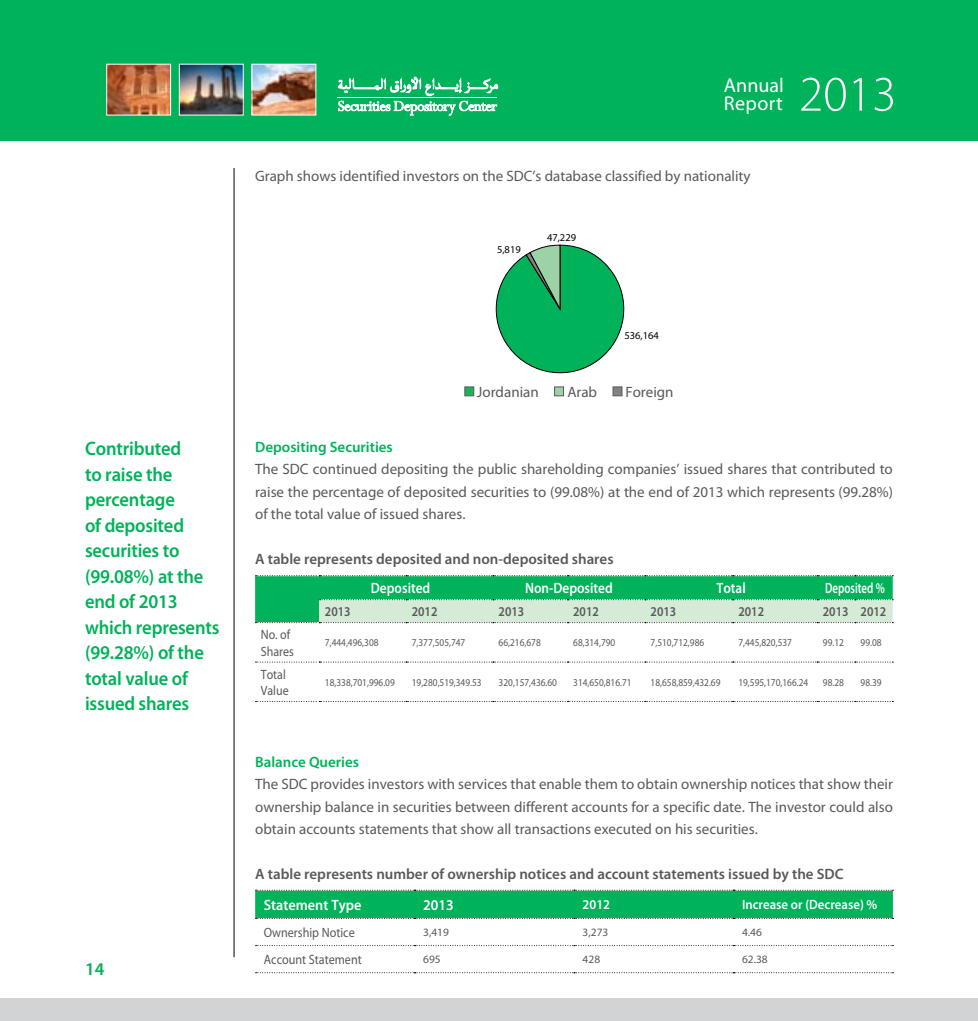
<style>
.page{position:relative;width:978px;height:1021px;background:#fff}
.page>*{position:absolute;margin:0;border:0;box-sizing:border-box;transform-origin:0 0}
.t1{font:20.1px/18.3px "Myriad Pro";letter-spacing:.01em;color:#fff}
.t2{font:600 19.5px/25.5px "Myriad Pro";letter-spacing:-.01em;color:#00b25a;scale:.95 1}
.t3{font:600 18px "Myriad Pro";color:#00b25a}
.t4{font:15px/22.5px "Myriad Pro";color:#58595b;text-align:justify}
.t5{font:600 15px "Myriad Pro";color:#58595b}
.t6{font:600 15px "Myriad Pro";color:#00b25a}
.t7{font:600 15px "Myriad Pro";color:#fff;scale:.89 1}
.t8{font:600 15px "Myriad Pro";color:#fff;scale:.95 1}
.t9{font:15px "A Xt Manal";color:#000}
.t10{font:600 15px "Myriad Pro";color:#fff;scale:.72 1}
.t11{font:600 13.5px "Myriad Pro";color:#58595b;scale:.89 1}
.t12{font:13.5px "Myriad Pro";color:#58595b;scale:.9 1}
.t13{font:600 13.5px "Myriad Pro";color:#fff;scale:.95 1}
.t14{font:13.5px/16.5px "Myriad Pro";color:#58595b;scale:.89 1}
.t15{font:11.25px "Myriad Pro";color:#58595b}
.t16{font:10.5px "Myriad Pro";color:#58595b;scale:.89 1}
.t17{font:10.5px "Myriad Pro";color:#000}
</style>
<div class="page">
<div style="left:0;top:997px;width:978px;height:23px;background:#d1d3d4"></div>
<div style="left:0;top:0;width:978px;height:140px;background:#00b25a"></div>
<img style="left:108px;top:66px;width:61px;height:47px">
<div style="left:106px;top:64px;width:65px;height:51px;border:1px solid #fff"></div>
<img style="left:181px;top:66px;width:61px;height:47px">
<div style="left:179px;top:64px;width:65px;height:51px;border:1px solid #fff"></div>
<svg style="left:338px;top:77px;width:160px;height:38px"></svg>
<hr style="left:234px;top:168px;width:1px;height:789px;background:#000">
<svg style="left:801px;top:78px;width:45px;height:33px"></svg>
<svg style="left:853px;top:78px;width:9px;height:33px"></svg>
<svg style="left:874px;top:78px;width:19px;height:33px"></svg>
<img style="left:254px;top:66px;width:60px;height:47px">
<div style="left:252px;top:64px;width:64px;height:51px;border:1px solid #fff"></div>
<svg style="left:495px;top:245px;width:130px;height:129px"></svg>
<div style="left:465px;top:386px;width:9px;height:10px;background:#1fb25a;border:1px solid #58595b"></div>
<div style="left:554px;top:386px;width:10px;height:10px;background:#9cd2a5;border:1px solid #58595b"></div>
<div style="left:613px;top:386px;width:9px;height:10px;background:#818285;border:1px solid #58595b"></div>
<svg style="left:255px;top:575px;width:638px;height:48px;background:#62c892"></svg>
<svg style="left:255px;top:661px;width:638px;height:1px"></svg>
<svg style="left:255px;top:701px;width:638px;height:1px"></svg>
<svg style="left:255px;top:889px;width:638px;height:30px;background:#12b364"></svg>
<svg style="left:256px;top:945px;width:637px;height:1px"></svg>
<svg style="left:256px;top:972px;width:637px;height:1px"></svg>
<h2 class="t2" style="left:85px;top:435px;width:143px">Contributed<br>to raise the percentage<br>of deposited securities to (99.08%) at the end of 2013 which represents (99.28%) of the total value of issued shares</h2>
<p class="t3" style="left:85px;top:957px;width:21px">14</p>
<h1 class="t1" style="left:724px;top:76px;width:61px">Annual<br>Report</h1>
<p class="t4" style="left:255px;top:165px;width:497px">Graph shows identified investors on the SDC’s database classified by nationality</p>
<p class="t17" style="left:497px;top:243px;width:25px">5,819</p>
<p class="t17" style="left:547px;top:231px;width:31px">47,229</p>
<p class="t17" style="left:624px;top:329px;width:36px">536,164</p>
<p class="t9" style="left:506px;top:380px;width:25px">ÖfÉLCG</p>
<p class="t9" style="left:566px;top:380px;width:20px">ÜôY</p>
<p class="t9" style="left:612px;top:380px;width:28px">Ú«fOQCG</p>
<p class="t4" style="left:477px;top:380px;width:63px">Jordanian</p>
<p class="t4" style="left:567px;top:380px;width:31px">Arab</p>
<p class="t4" style="left:625px;top:380px;width:50px">Foreign</p>
<p class="t6" style="left:255px;top:437px;width:139px">Depositing Securities</p>
<p class="t4" style="left:255px;top:457px;width:639px">The SDC continued depositing the public shareholding companies’ issued shares that contributed to raise the percentage of deposited securities to (99.08%) at the end of 2013 which represents (99.28%) of the total value of issued shares.</p>
<p class="t5" style="left:255px;top:549px;width:360px">A table represents deposited and non-deposited shares</p>
<p class="t14" style="left:261px;top:626px;width:39px">No. of<br>Shares</p>
<p class="t14" style="left:261px;top:665px;width:33px">Total<br>Value</p>
<p class="t7" style="left:371px;top:579px;width:68px">Deposited</p>
<p class="t7" style="left:525px;top:579px;width:100px">Non-Deposited</p>
<p class="t7" style="left:716px;top:579px;width:34px">Total</p>
<p class="t10" style="left:825px;top:579px;width:84px">Deposited %</p>
<p class="t11" style="left:325px;top:603px;width:30px">2013</p>
<p class="t11" style="left:412px;top:603px;width:30px">2012</p>
<p class="t11" style="left:499px;top:603px;width:30px">2013</p>
<p class="t11" style="left:573px;top:603px;width:30px">2012</p>
<p class="t11" style="left:651px;top:603px;width:30px">2013</p>
<p class="t11" style="left:738px;top:603px;width:30px">2012</p>
<p class="t11" style="left:823px;top:603px;width:73px">2013 2012</p>
<p class="t16" style="left:325px;top:636px;width:62px">7,444,496,308</p>
<p class="t16" style="left:412px;top:636px;width:62px">7,377,505,747</p>
<p class="t16" style="left:499px;top:636px;width:49px">66,216,678</p>
<p class="t16" style="left:573px;top:636px;width:49px">68,314,790</p>
<p class="t16" style="left:651px;top:636px;width:62px">7,510,712,986</p>
<p class="t16" style="left:738px;top:636px;width:62px">7,445,820,537</p>
<p class="t16" style="left:823px;top:636px;width:25px">99.12</p>
<p class="t16" style="left:861px;top:636px;width:25px">99.08</p>
<p class="t16" style="left:325px;top:675px;width:80px">18,338,701,996.09</p>
<p class="t16" style="left:412px;top:675px;width:80px">19,280,519,349.53</p>
<p class="t16" style="left:499px;top:675px;width:67px">320,157,436.60</p>
<p class="t16" style="left:573px;top:675px;width:67px">314,650,816.71</p>
<p class="t16" style="left:651px;top:675px;width:80px">18,658,859,432.69</p>
<p class="t16" style="left:738px;top:675px;width:80px">19,595,170,166.24</p>
<p class="t16" style="left:823px;top:675px;width:25px">98.28</p>
<p class="t16" style="left:861px;top:675px;width:25px">98.39</p>
<p class="t6" style="left:255px;top:752px;width:105px">Balance Queries</p>
<p class="t4" style="left:255px;top:772px;width:639px">The SDC provides investors with services that enable them to obtain ownership notices that show their ownership balance in securities between different accounts for a specific date. The investor could also obtain accounts statements that show all transactions executed on his securities.</p>
<p class="t5" style="left:255px;top:864px;width:590px">A table represents number of ownership notices and account statements issued by the SDC</p>
<p class="t8" style="left:264px;top:895px;width:104px">Statement Type</p>
<p class="t8" style="left:423px;top:895px;width:34px">2013</p>
<p class="t13" style="left:583px;top:896px;width:30px">2012</p>
<p class="t13" style="left:742px;top:896px;width:144px">Increase or (Decrease) %</p>
<p class="t12" style="left:264px;top:924px;width:103px">Ownership Notice</p>
<p class="t15" style="left:423px;top:925px;width:27px">3,419</p>
<p class="t15" style="left:583px;top:925px;width:27px">3,273</p>
<p class="t15" style="left:742px;top:925px;width:21px">4.46</p>
<p class="t12" style="left:264px;top:951px;width:110px">Account Statement</p>
<p class="t15" style="left:423px;top:952px;width:19px">695</p>
<p class="t15" style="left:583px;top:952px;width:19px">428</p>
<p class="t15" style="left:742px;top:952px;width:27px">62.38</p>
</div>
